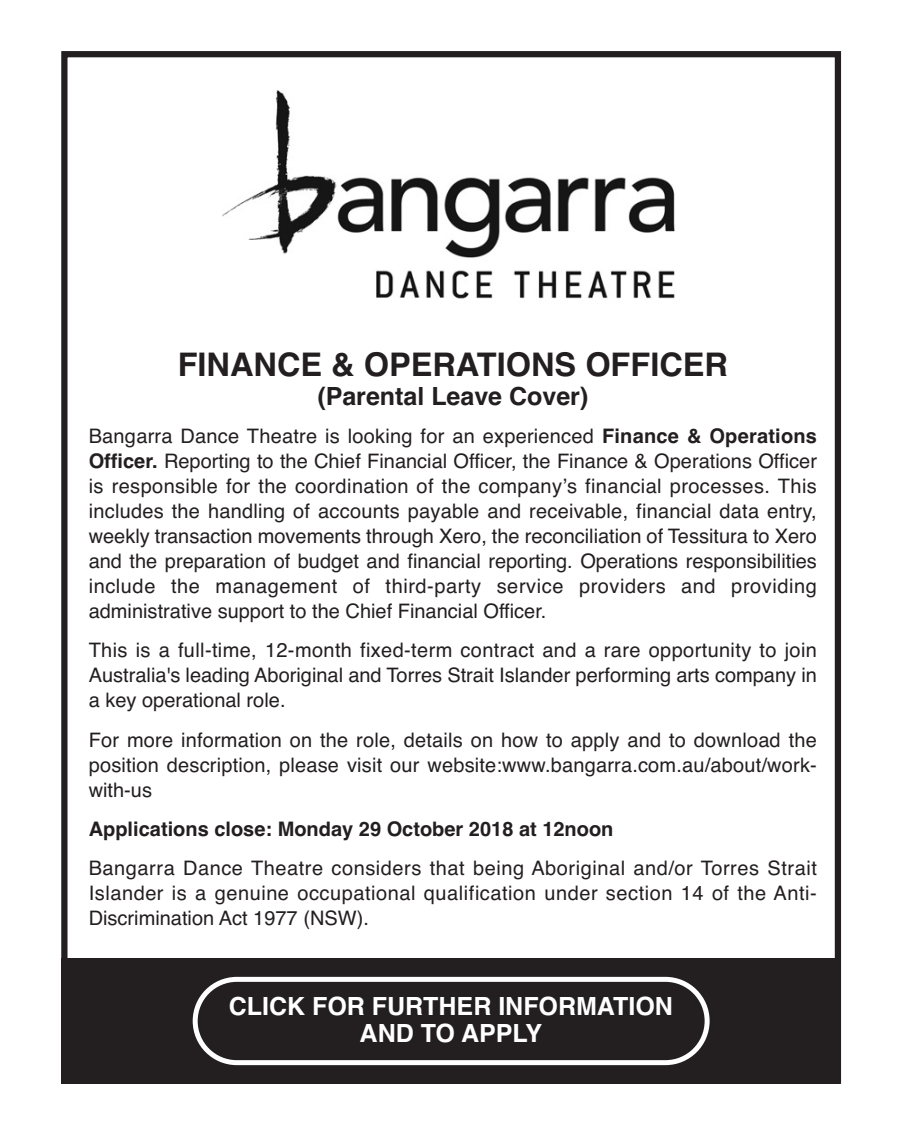
<style>
.page{position:relative;width:906px;height:1132px;background:#fff}
.page>*{position:absolute;margin:0;border:0;box-sizing:border-box;transform-origin:0 0}
.t1{font:700 32.5px "Helvetica";color:#231f20}
.t2{font:700 25px/27.5px "Helvetica";color:#fff;text-align:center}
.t3{font:700 25px "Helvetica";color:#231f20}
.t4{font:20px/25px "Helvetica";color:#231f20;text-align:justify}
.t5{font:700 20px "Helvetica";color:#231f20}
.s1{font-weight:700}
</style>
<div class="page">
<div style="left:61px;top:51px;width:780px;height:1033px;border:6px solid #231f20"></div>
<img style="left:222px;top:90px;width:453px;height:209px">
<div style="left:61px;top:958px;width:779px;height:126px;background:#231f20"></div>
<svg style="left:193px;top:977px;width:516px;height:88px"></svg>
<h1 class="t1" style="left:178px;top:352px;width:552px">FINANCE &amp; OPERATIONS OFFICER</h1>
<p class="t3" style="left:317px;top:387px;width:272px">(Parental Leave Cover)</p>
<p class="t4" style="left:89px;top:425px;width:730px">Bangarra Dance Theatre is looking for an experienced <span class="s1">Finance &amp; Operations Officer.</span> Reporting to the Chief Financial Officer, the Finance &amp; Operations Officer is responsible for the coordination of the company’s financial processes. This includes the handling of accounts payable and receivable, financial data entry, weekly transaction movements through Xero, the reconciliation of Tessitura to Xero and the preparation of budget and financial reporting. Operations responsibilities include the management of third-party service providers and providing administrative support to the Chief Financial Officer.</p>
<p class="t4" style="left:89px;top:640px;width:729px">This is a full-time, 12-month fixed-term contract and a rare opportunity to join Australia's leading Aboriginal and Torres Strait Islander performing arts company in a key operational role.</p>
<p class="t4" style="left:89px;top:729px;width:729px">For more information on the role, details on how to apply and to download the position description, please visit our website:www.bangarra.com.au/about/work&shy;with-us</p>
<p class="t5" style="left:89px;top:821px;width:526px">Applications close: Monday 29 October 2018 at 12noon</p>
<p class="t4" style="left:89px;top:857px;width:729px">Bangarra Dance Theatre considers that being Aboriginal and/or Torres Strait Islander is a genuine occupational qualification under section 14 of the Anti-Discrimination Act 1977 (NSW).</p>
<p class="t2" style="left:229px;top:994px;width:445px">CLICK FOR FURTHER INFORMATION<br>AND TO APPLY</p>
</div>
